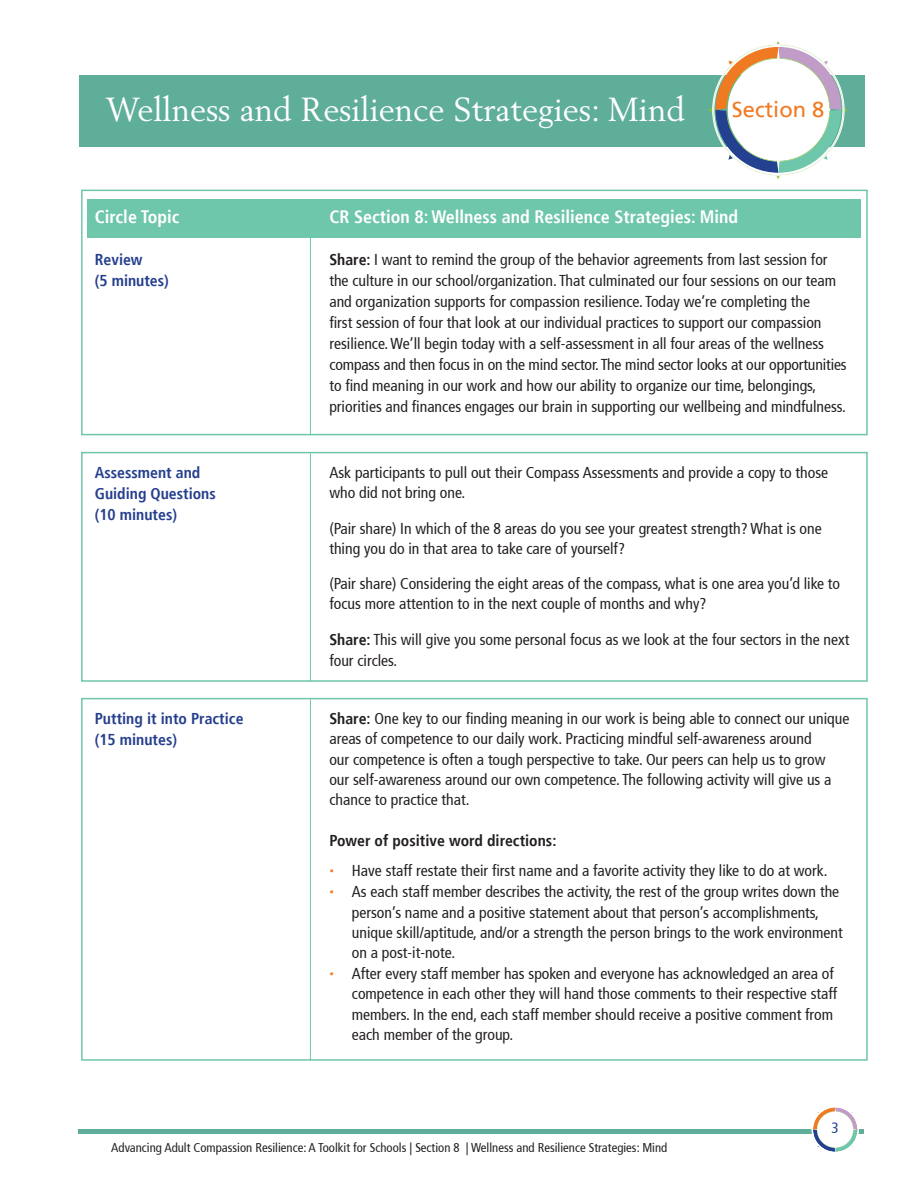
<style>
.page{position:relative;width:918px;height:1188px;background:#fff}
.page>*{position:absolute;margin:0;border:0;box-sizing:border-box;transform-origin:0 0}
.t1{font:33px "Berling";color:#fff}
.t2{font:21.9px "Frutiger";color:#f07a22}
.t3{font:700 condensed 18px "Frutiger";color:#fff}
.t4{font:condensed 15.75px/20.2px "Frutiger";color:#231f20}
.t5{font:700 condensed 15.75px "Frutiger";color:#253f8e}
.t6{font:700 condensed 15.75px "Frutiger";color:#231f20}
.t7{font:condensed 15px "Frutiger";color:#234190}
.t8{font:condensed 12.75px "Frutiger";color:#231f20}
.s1{font-weight:700}
.s2{font-family:"Maurea Jci Lf ML";font-weight:500;font-stretch:normal;color:#f07a22}
</style>
<div class="page">
<div style="left:88px;top:199px;width:773px;height:39px;background:#6ec6ab"></div>
<hr style="left:79px;top:1130px;width:785px;height:4px;background:#5fae9a">
<div style="left:79px;top:75px;width:786px;height:72px;background:#5fae9a"></div>
<svg style="left:708px;top:41px;width:140px;height:138px"></svg>
<svg style="left:810px;top:1107px;width:50px;height:45px"></svg>
<div style="left:81px;top:190px;width:787px;height:245px;border:2px solid #6ec6ab"></div>
<hr style="left:310px;top:204px;width:1px;height:231px;background:#6ec6ab">
<div style="left:81px;top:452px;width:787px;height:230px;border:2px solid #6ec6ab"></div>
<hr style="left:310px;top:453px;width:1px;height:229px;background:#6ec6ab">
<div style="left:81px;top:698px;width:787px;height:363px;border:2px solid #6ec6ab"></div>
<hr style="left:310px;top:699px;width:1px;height:362px;background:#6ec6ab">
<p class="t1" style="left:106px;top:90px;width:580px">Wellness and Resilience Strategies: Mind</p>
<p class="t2" style="left:732px;top:99px;width:94px">Section 8</p>
<p class="t3" style="left:95px;top:209px;width:86px">Circle Topic</p>
<p class="t5" style="left:95px;top:253px;width:49px">Review</p>
<p class="t5" style="left:95px;top:274px;width:76px">(5 minutes)</p>
<p class="t3" style="left:329px;top:209px;width:410px">CR Section 8: Wellness and Resilience Strategies: Mind</p>
<p class="t4" style="left:329px;top:251px;width:519px;line-height:21px"><span class="s1">Share:</span> I want to remind the group of the behavior agreements from last session for the culture in our school/organization. That culminated our four sessions on our team and organization supports for compassion resilience. Today we’re completing the<br>first session of four that look at our individual practices to support our compassion resilience. We’ll begin today with a self-assessment in all four areas of the wellness compass and then focus in on the mind sector. The mind sector looks at our opportunities</p>
<p class="t4" style="left:329px;top:377px;width:518px;line-height:21px">to find meaning in our work and how our ability to organize our time, belongings, priorities and finances engages our brain in supporting our wellbeing and mindfulness.</p>
<p class="t5" style="left:95px;top:465px;width:107px">Assessment and</p>
<p class="t5" style="left:95px;top:486px;width:123px">Guiding Questions</p>
<p class="t5" style="left:95px;top:507px;width:84px">(10 minutes)</p>
<p class="t4" style="left:329px;top:464px;width:500px">Ask participants to pull out their Compass Assessments and provide a copy to those who did not bring one.</p>
<p class="t4" style="left:329px;top:519px;width:494px">(Pair share) In which of the 8 areas do you see your greatest strength? What is one thing you do in that area to take care of yourself?</p>
<p class="t4" style="left:329px;top:575px;width:512px">(Pair share) Considering the eight areas of the compass, what is one area you’d like to focus more attention to in the next couple of months and why?</p>
<p class="t4" style="left:329px;top:631px;width:522px"><span class="s1">Share:</span> This will give you some personal focus as we look at the four sectors in the next four circles.</p>
<p class="t5" style="left:95px;top:711px;width:150px">Putting it into Practice</p>
<p class="t5" style="left:95px;top:732px;width:84px">(15 minutes)</p>
<p class="t4" style="left:329px;top:710px;width:522px"><span class="s1">Share:</span> One key to our finding meaning in our work is being able to connect our unique areas of competence to our daily work. Practicing mindful self-awareness around<br>our competence is often a tough perspective to take. Our peers can help us to grow<br>our self-awareness around our own competence. The following activity will give us a chance to practice that.</p>
<p class="t6" style="left:329px;top:834px;width:229px">Power of positive word directions:</p>
<p class="t4" style="left:329px;top:862px;width:500px"><span class="s2">•</span> Have staff restate their first name and a favorite activity they like to do at work.</p>
<p class="t4" style="left:352px;top:883px;width:492px;text-indent:-22px"><span class="s2">•</span> As each staff member describes the activity, the rest of the group writes down the person’s name and a positive statement about that person’s accomplishments, unique skill/aptitude, and/or a strength the person brings to the work environment on a post-it-note.</p>
<p class="t4" style="left:352px;top:965px;width:487px;text-indent:-22px"><span class="s2">•</span> After every staff member has spoken and everyone has acknowledged an area of competence in each other they will hand those comments to their respective staff members. In the end, each staff member should receive a positive comment from each member of the group.</p>
<p class="t7" style="left:832px;top:1122px;width:9px">3</p>
<p class="t8" style="left:111px;top:1142px;width:558px">Advancing Adult Compassion Resilience: A Toolkit for Schools | Section 8 | Wellness and Resilience Strategies: Mind</p>
</div>
